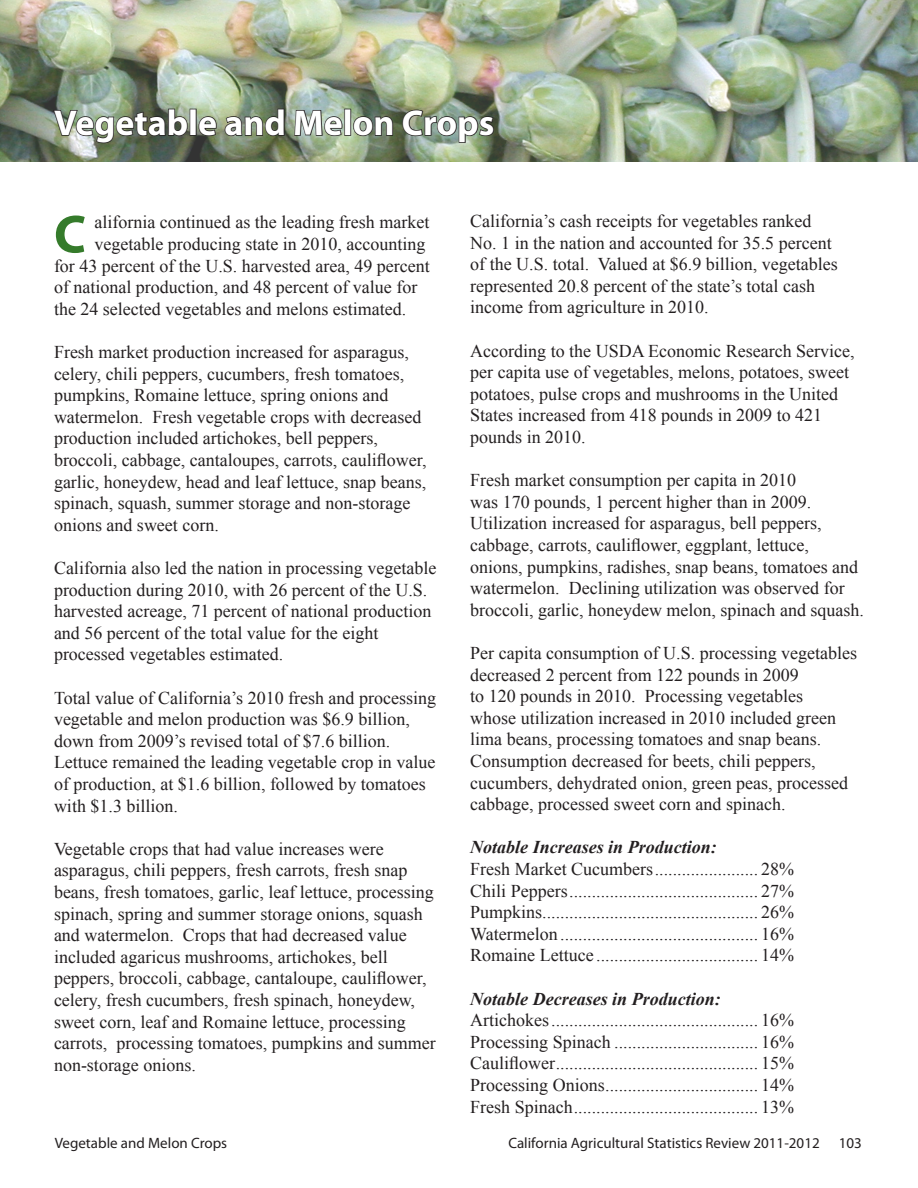
<style>
.page{position:relative;width:918px;height:1188px;background:#fff}
.page>*{position:absolute;margin:0;border:0;box-sizing:border-box;transform-origin:0 0}
.t1{font:700 54px "Myriad Pro";color:#357b2b}
.t2{font:700 36px "Myriad Pro";color:#fff}
.t3{font:18px/21.6px "Times New Roman";color:#231f20}
.t4{font:italic 700 18px "Times New Roman";color:#231f20}
.t5{font:15px "Myriad Pro";color:#231f20}
</style>
<div class="page">
<img style="left:0;top:0;width:918px;height:162px">
<img style="left:52px;top:98px;width:136px;height:58px">
<div style="left:190px;top:109px;width:7px;height:27px;border:2px solid #231f20"></div>
<svg style="left:198px;top:116px;width:20px;height:21px"></svg>
<svg style="left:224px;top:108px;width:61px;height:29px;background:#646f59"></svg>
<img style="left:293px;top:23px;width:50px;height:114px">
<div style="left:344px;top:109px;width:7px;height:27px;border:2px solid #231f20"></div>
<svg style="left:352px;top:115px;width:42px;height:22px"></svg>
<svg style="left:402px;top:109px;width:93px;height:41px;background:#758572"></svg>
<p class="t2" style="left:54px;top:99px;width:442px">Vegetable and Melon Crops</p>
<p class="t1" style="left:54px;top:199px;width:34px">C</p>
<p class="t3" style="left:94px;top:211px;width:336px">alifornia continued as the leading fresh market</p>
<p class="t3" style="left:54px;top:233px;width:377px;text-indent:40px">vegetable producing state in 2010, accounting for 43 percent of the U.S. harvested area, 49 percent of national production, and 48 percent of value for the 24 selected vegetables and melons estimated.</p>
<p class="t3" style="left:54px;top:341px;width:374px">Fresh market production increased for asparagus, celery, chili peppers, cucumbers, fresh tomatoes, pumpkins, Romaine lettuce, spring onions and watermelon. Fresh vegetable crops with decreased production included artichokes, bell peppers, broccoli, cabbage, cantaloupes, carrots, cauliflower, garlic, honeydew, head and leaf lettuce, snap beans, spinach, squash, summer storage and non-storage onions and sweet corn.</p>
<p class="t3" style="left:54px;top:557px;width:384px">California also led the nation in processing vegetable production during 2010, with 26 percent of the U.S. harvested acreage, 71 percent of national production and 56 percent of the total value for the eight processed vegetables estimated.</p>
<p class="t3" style="left:54px;top:687px;width:384px">Total value of California’s 2010 fresh and processing vegetable and melon production was $6.9 billion, down from 2009’s revised total of $7.6 billion.<br>Lettuce remained the leading vegetable crop in value of production, at $1.6 billion, followed by tomatoes with $1.3 billion.</p>
<p class="t3" style="left:54px;top:838px;width:383px">Vegetable crops that had value increases were asparagus, chili peppers, fresh carrots, fresh snap beans, fresh tomatoes, garlic, leaf lettuce, processing spinach, spring and summer storage onions, squash and watermelon. Crops that had decreased value included agaricus mushrooms, artichokes, bell peppers, broccoli, cabbage, cantaloupe, cauliflower, celery, fresh cucumbers, fresh spinach, honeydew, sweet corn, leaf and Romaine lettuce, processing carrots, processing tomatoes, pumpkins and summer non-storage onions.</p>
<p class="t3" style="left:470px;top:210px;width:369px">California’s cash receipts for vegetables ranked No. 1 in the nation and accounted for 35.5 percent of the U.S. total. Valued at $6.9 billion, vegetables represented 20.8 percent of the state’s total cash income from agriculture in 2010.</p>
<p class="t3" style="left:470px;top:339px;width:386px">According to the USDA Economic Research Service, per capita use of vegetables, melons, potatoes, sweet potatoes, pulse crops and mushrooms in the United States increased from 418 pounds in 2009 to 421 pounds in 2010.</p>
<p class="t3" style="left:470px;top:469px;width:395px">Fresh market consumption per capita in 2010<br>was 170 pounds, 1 percent higher than in 2009.<br>Utilization increased for asparagus, bell peppers, cabbage, carrots, cauliflower, eggplant, lettuce, onions, pumpkins, radishes, snap beans, tomatoes and watermelon. Declining utilization was observed for broccoli, garlic, honeydew melon, spinach and squash.</p>
<p class="t3" style="left:470px;top:642px;width:388px">Per capita consumption of U.S. processing vegetables decreased 2 percent from 122 pounds in 2009<br>to 120 pounds in 2010. Processing vegetables<br>whose utilization increased in 2010 included green lima beans, processing tomatoes and snap beans.<br>Consumption decreased for beets, chili peppers, cucumbers, dehydrated onion, green peas, processed cabbage, processed sweet corn and spinach.</p>
<p class="t4" style="left:470px;top:835px;width:248px">Notable Increases in Production:</p>
<p class="t3" style="left:470px;top:858px;width:325px">Fresh Market Cucumbers....................... 28%</p>
<p class="t3" style="left:470px;top:879px;width:325px">Chili Peppers.......................................... 27%</p>
<p class="t3" style="left:470px;top:901px;width:325px">Pumpkins................................................ 26%</p>
<p class="t3" style="left:470px;top:923px;width:325px">Watermelon ............................................ 16%</p>
<p class="t3" style="left:470px;top:944px;width:325px">Romaine Lettuce .................................... 14%</p>
<p class="t4" style="left:470px;top:986px;width:252px">Notable Decreases in Production:</p>
<p class="t3" style="left:470px;top:1009px;width:325px">Artichokes.............................................. 16%</p>
<p class="t3" style="left:470px;top:1031px;width:325px">Processing Spinach ................................ 16%</p>
<p class="t3" style="left:470px;top:1052px;width:325px">Cauliflower............................................. 15%</p>
<p class="t3" style="left:470px;top:1074px;width:325px">Processing Onions.................................. 14%</p>
<p class="t3" style="left:470px;top:1095px;width:325px">Fresh Spinach......................................... 13%</p>
<p class="t5" style="left:55px;top:1134px;width:174px">Vegetable and Melon Crops</p>
<p class="t5" style="left:508px;top:1134px;width:313px">California Agricultural Statistics Review 2011-2012</p>
<p class="t5" style="left:839px;top:1134px;width:25px">103</p>
</div>
